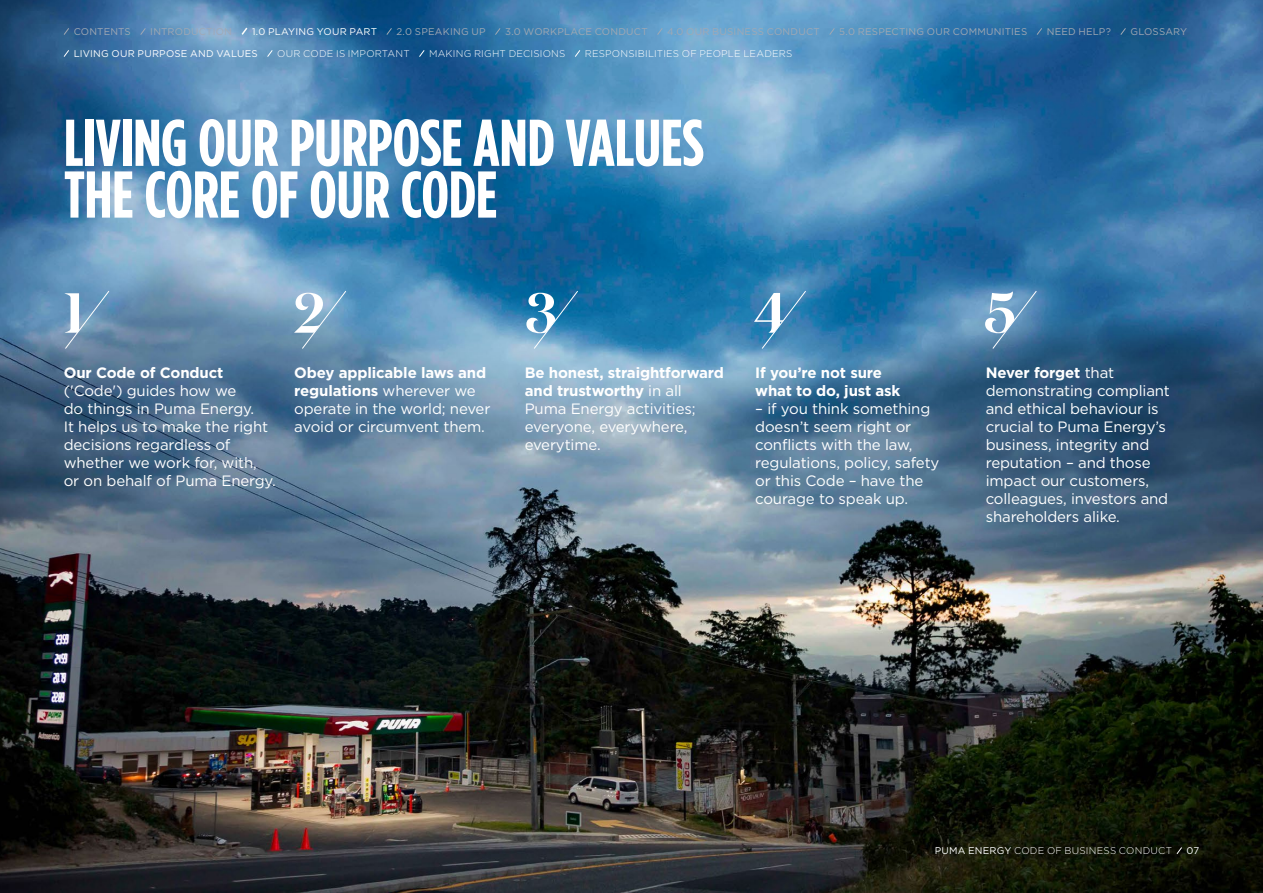
<style>
.page{position:relative;width:1263px;height:893px;background:#fff}
.page>*{position:absolute;margin:0;border:0;box-sizing:border-box;transform-origin:0 0}
.t1{font:700 66px/51.8px "Gotham Condensed";letter-spacing:-.005em;color:#fff}
.t2{font:600 56.25px "Domaine Disp";color:#fff}
.t3{font:15px/18px "Gotham";letter-spacing:-.01em;color:#fff}
.t4{font:700 15px/18px "Gotham";letter-spacing:-.01em;color:#fff}
.t5{font:9.75px "Gotham";letter-spacing:.025em;color:#a1a8b3}
.t6{font:300 9.75px "Gotham";letter-spacing:.02em;color:#fff}
.t7{font:9.75px "Gotham";letter-spacing:.02em;color:#fff}
.s1{font-weight:700}
.s2{font-weight:400}
</style>
<div class="page">
<img style="left:0;top:0;width:1263px;height:893px">
<svg style="left:992px;top:290px;width:45px;height:60px;background:#618fb6"></svg>
<svg style="left:761px;top:290px;width:46px;height:60px;background:#4488b7"></svg>
<svg style="left:533px;top:290px;width:46px;height:60px;background:#3886b4"></svg>
<svg style="left:301px;top:290px;width:46px;height:60px;background:#7ba4c2"></svg>
<svg style="left:64px;top:290px;width:46px;height:60px;background:#6e94b6"></svg>
<svg style="left:1176px;top:847px;width:6px;height:8px"></svg>
<svg style="left:63px;top:27px;width:7px;height:9px"></svg>
<svg style="left:140px;top:27px;width:6px;height:9px"></svg>
<svg style="left:240px;top:26px;width:9px;height:10px"></svg>
<svg style="left:386px;top:27px;width:6px;height:9px"></svg>
<svg style="left:494px;top:27px;width:7px;height:9px"></svg>
<svg style="left:657px;top:27px;width:6px;height:9px"></svg>
<svg style="left:829px;top:27px;width:6px;height:9px"></svg>
<svg style="left:1036px;top:27px;width:7px;height:9px"></svg>
<svg style="left:1120px;top:27px;width:6px;height:9px"></svg>
<svg style="left:63px;top:49px;width:7px;height:9px"></svg>
<svg style="left:267px;top:49px;width:6px;height:9px"></svg>
<svg style="left:418px;top:49px;width:7px;height:9px"></svg>
<svg style="left:574px;top:49px;width:7px;height:9px"></svg>
<p class="t5" style="left:74px;top:25px;width:59px">CONTENTS</p>
<p class="t5" style="left:150px;top:25px;width:83px">INTRODUCTION</p>
<p class="t7" style="left:252px;top:25px;width:126px">1.0 PLAYING YOUR PART</p>
<p class="t5" style="left:396px;top:25px;width:91px">2.0 SPEAKING UP</p>
<p class="t5" style="left:505px;top:25px;width:144px">3.0 WORKPLACE CONDUCT</p>
<p class="t5" style="left:667px;top:25px;width:154px">4.0 OUR BUSINESS CONDUCT</p>
<p class="t5" style="left:839px;top:25px;width:189px">5.0 RESPECTING OUR COMMUNITIES</p>
<p class="t5" style="left:1047px;top:25px;width:66px">NEED HELP?</p>
<p class="t5" style="left:1130px;top:25px;width:58px">GLOSSARY</p>
<p class="t7" style="left:74px;top:47px;width:186px">LIVING OUR PURPOSE AND VALUES</p>
<p class="t6" style="left:277px;top:47px;width:134px">OUR CODE IS IMPORTANT</p>
<p class="t6" style="left:429px;top:47px;width:138px">MAKING RIGHT DECISIONS</p>
<p class="t6" style="left:585px;top:47px;width:209px">RESPONSIBILITIES OF PEOPLE LEADERS</p>
<h1 class="t1" style="left:64px;top:116px;width:641px">LIVING OUR PURPOSE AND VALUES<br>THE CORE OF OUR CODE</h1>
<h2 class="t2" style="left:64px;top:277px;width:23px">1</h2>
<h2 class="t2" style="left:294px;top:277px;width:33px">2</h2>
<h2 class="t2" style="left:526px;top:277px;width:32px">3</h2>
<h2 class="t2" style="left:754px;top:277px;width:36px">4</h2>
<h2 class="t2" style="left:985px;top:277px;width:33px">5</h2>
<p class="t4" style="left:64px;top:364px;width:161px">Our Code of Conduct</p>
<p class="t3" style="left:64px;top:382px;width:213px">('Code') guides how we<br>do things in Puma Energy.<br>It helps us to make the right decisions regardless of whether we work for, with, or on behalf of Puma Energy.</p>
<p class="t3" style="left:294px;top:364px;width:198px"><span class="s1">Obey applicable laws and regulations</span> wherever we operate in the world; never avoid or circumvent them.</p>
<p class="t3" style="left:525px;top:364px;width:201px"><span class="s1">Be honest, straightforward and trustworthy</span> in all<br>Puma Energy activities; everyone, everywhere, everytime.</p>
<p class="t4" style="left:755px;top:364px;width:147px">If you’re not sure what to do, just ask</p>
<p class="t3" style="left:755px;top:400px;width:186px">– if you think something doesn’t seem right or conflicts with the law, regulations, policy, safety or this Code – have the courage to speak up.</p>
<p class="t3" style="left:986px;top:364px;width:186px"><span class="s1">Never forget</span> that demonstrating compliant and ethical behaviour is crucial to Puma Energy’s business, integrity and reputation – and those impact our customers, colleagues, investors and shareholders alike.</p>
<p class="t6" style="left:935px;top:844px;width:239px"><span class="s2">PUMA ENERGY</span> CODE OF BUSINESS CONDUCT</p>
<p class="t7" style="left:1186px;top:844px;width:14px">07</p>
</div>
